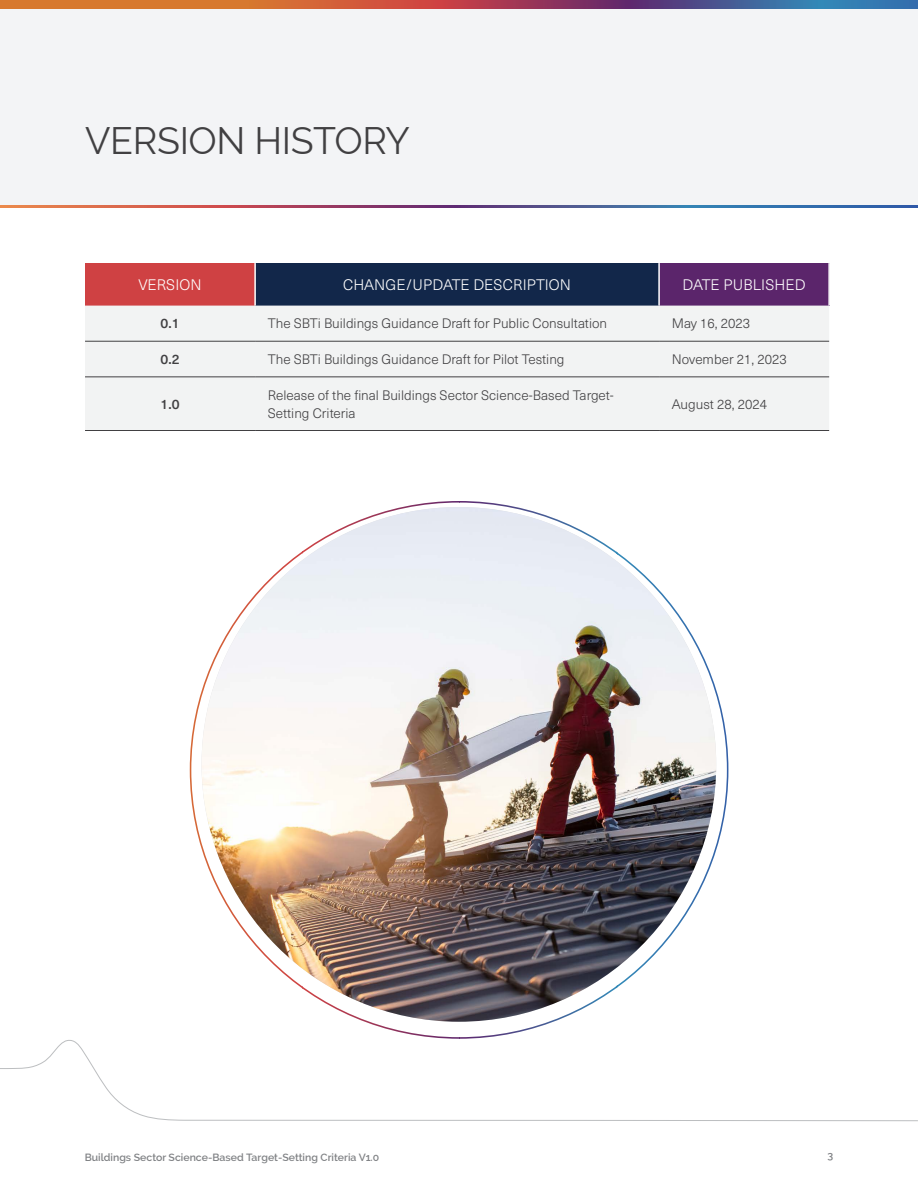
<style>
.page{position:relative;width:918px;height:1188px;background:#fff}
.page>*{position:absolute;margin:0;border:0;box-sizing:border-box;transform-origin:0 0}
.t1{font:37.5px "Raleway";letter-spacing:-.01em;color:#414042}
.Body{font:300 15px "Neue Haas Unica";letter-spacing:.01em;color:#fff}
.Body-2{font:300 13.5px/18px "Neue Haas Unica";color:#414042}
.Body-3{font:500 13.5px "Neue Haas Unica";color:#414042}
.t2{font:600 10.5px "Raleway";color:#808285}
</style>
<div class="page">
<div style="left:0;top:0;width:918px;height:206px;background:#f3f4f6"></div>
<img style="left:190px;top:501px;width:538px;height:538px">
<svg style="left:1px;top:0;width:917px;height:9px;background:#995e5c"></svg>
<svg style="left:0;top:1040px;width:918px;height:82px"></svg>
<svg style="left:0;top:206px;width:918px;height:1px"></svg>
<div style="left:85px;top:263px;width:170px;height:43px;background:#cf4143"></div>
<div style="left:255px;top:263px;width:404px;height:43px;background:#12274a"></div>
<div style="left:659px;top:263px;width:170px;height:43px;background:#5b256b"></div>
<div style="left:85px;top:306px;width:744px;height:124px;background:#f2f3f3"></div>
<hr style="left:255px;top:341px;width:404px;height:1px;background:#414042">
<hr style="left:659px;top:341px;width:170px;height:1px;background:#414042">
<hr style="left:255px;top:376px;width:404px;height:1px;background:#414042">
<hr style="left:659px;top:376px;width:170px;height:1px;background:#414042">
<hr style="left:255px;top:430px;width:404px;height:1px;background:#414042">
<hr style="left:659px;top:430px;width:170px;height:1px;background:#414042">
<hr style="left:85px;top:341px;width:170px;height:1px;background:#414042">
<hr style="left:85px;top:376px;width:170px;height:1px;background:#414042">
<hr style="left:85px;top:430px;width:170px;height:1px;background:#414042">
<hr style="left:658px;top:263px;width:2px;height:43px;background:#fff">
<hr style="left:828px;top:263px;width:2px;height:43px;background:#fff">
<hr style="left:254px;top:263px;width:2px;height:43px;background:#fff">
<h1 class="t1" style="left:85px;top:119px;width:326px">VERSION HISTORY</h1>
<p class="Body" style="left:138px;top:274px;width:65px">VERSION</p>
<p class="Body" style="left:343px;top:274px;width:230px">CHANGE/UPDATE DESCRIPTION</p>
<p class="Body" style="left:683px;top:274px;width:125px">DATE PUBLISHED</p>
<p class="Body-3" style="left:161px;top:314px;width:20px">0.1</p>
<p class="Body-2" style="left:268px;top:314px;width:341px">The SBTi Buildings Guidance Draft for Public Consultation</p>
<p class="Body-2" style="left:672px;top:314px;width:80px">May 16, 2023</p>
<p class="Body-3" style="left:161px;top:349px;width:20px">0.2</p>
<p class="Body-2" style="left:268px;top:350px;width:298px">The SBTi Buildings Guidance Draft for Pilot Testing</p>
<p class="Body-2" style="left:672px;top:350px;width:117px">November 21, 2023</p>
<p class="Body-3" style="left:161px;top:394px;width:20px">1.0</p>
<p class="Body-2" style="left:268px;top:385px;width:347px">Release of the final Buildings Sector Science-Based Target-<br>Setting Criteria</p>
<p class="Body-2" style="left:672px;top:394px;width:97px">August 28, 2024</p>
<p class="t2" style="left:85px;top:1151px;width:296px">Buildings Sector Science-Based Target-Setting Criteria V1.0</p>
<p class="t2" style="left:827px;top:1150px;width:7px">3</p>
</div>
